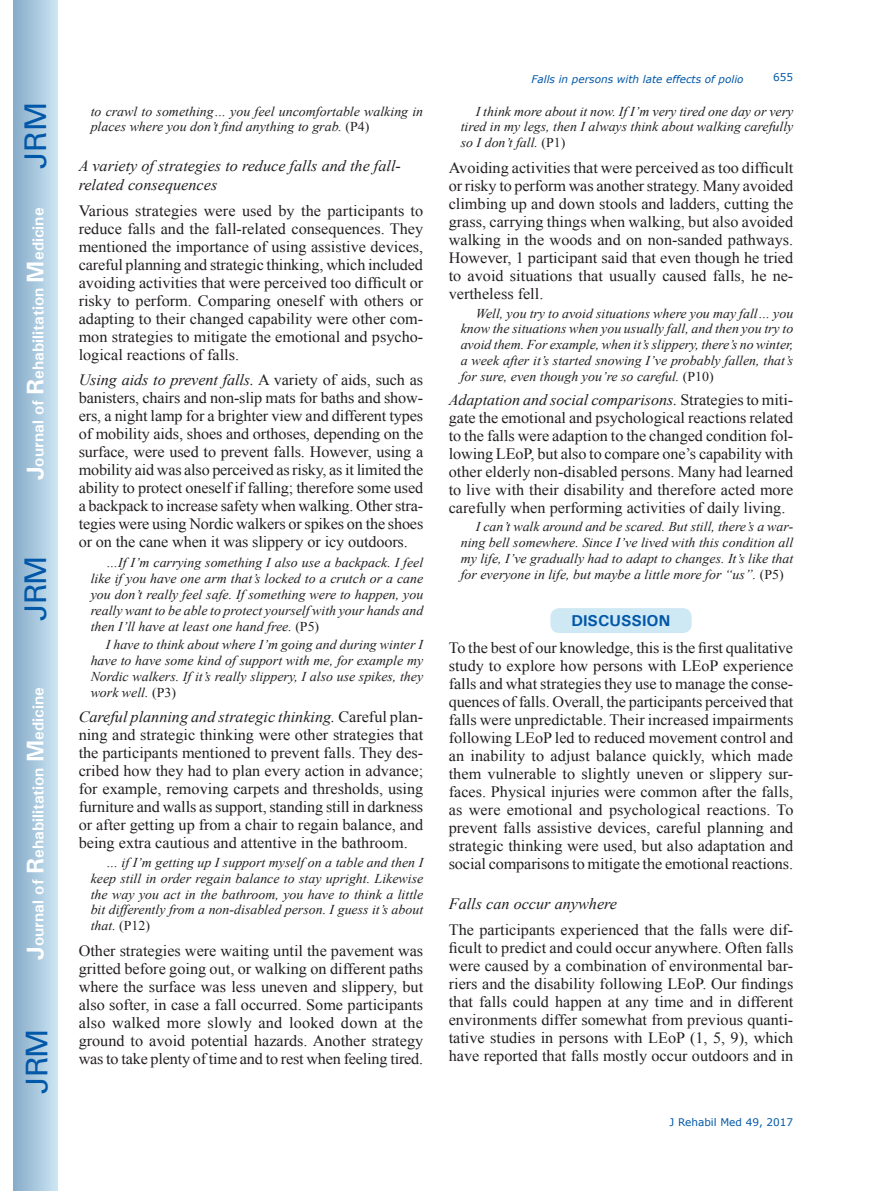
<style>
.page{position:relative;width:872px;height:1191px;background:#fff}
.page>*{position:absolute;margin:0;border:0;box-sizing:border-box;transform-origin:0 0}
.t1{font:30px "Univers";letter-spacing:-.03em;color:#0157a8}
.t2{font:15.75px/18px "Times New Roman";color:#231f20;text-align:justify}
.t3{font:italic 15.75px/18.9px "Times New Roman";color:#231f20}
.t4{font:700 15.75px "Univers";color:#fff}
.t5{font:700 15.75px "Univers";color:#0157a8}
.t6{font:italic 13.5px/15.8px "Times New Roman";color:#231f20;text-align:justify}
.t7{font:italic 10.5px "Verdana";color:#0157a8}
.t8{font:10.5px "Verdana";color:#0157a8}
.s1{font-size:24px}
.s2{font-style:normal}
.s3{font-style:italic}
</style>
<div class="page">
<div style="left:14px;top:0;width:43px;height:1191px;background:linear-gradient(to right,#88acca,#cbe5f2)"></div>
<div style="left:549px;top:607px;width:143px;height:27px;background:#cee8f4;border-radius:10px"></div>
<div style="left:549px;top:606px;width:144px;height:28px;border:2px solid #fff;border-radius:10px"></div>
<h1 class="t1" style="left:18px;top:169px;width:68px;rotate:-90deg">JRM</h1>
<p class="t4" style="left:28px;top:480px;width:274px;rotate:-90deg"><span class="s1">J</span>ournal of <span class="s1">R</span>ehabilitation <span class="s1">M</span>edicine</p>
<h1 class="t1" style="left:18px;top:620px;width:67px;rotate:-90deg">JRM</h1>
<p class="t4" style="left:28px;top:959px;width:274px;rotate:-90deg"><span class="s1">J</span>ournal of <span class="s1">R</span>ehabilitation <span class="s1">M</span>edicine</p>
<h1 class="t1" style="left:19px;top:1093px;width:67px;rotate:-90deg">JRM</h1>
<p class="t6" style="left:91px;top:103px;width:334px">to crawl to something… you feel uncomfortable walking in places where you don’t find anything to grab. <span class="s2">(P4)</span></p>
<p class="t3" style="left:79px;top:156px;width:324px">A variety of strategies to reduce falls and the fall&shy;related consequences</p>
<p class="t2" style="left:79px;top:201px;width:346px">Various strategies were used by the participants to reduce falls and the fall-related consequences. They mentioned the importance of using assistive devices, careful planning and strategic thinking, which included avoiding activities that were perceived too difficult or risky to perform. Comparing oneself with others or adapting to their changed capability were other com&shy;mon strategies to mitigate the emotional and psycho&shy;logical reactions of falls.</p>
<p class="t2" style="left:79px;top:371px;width:346px"><span class="s3">Using aids to prevent falls.</span> A variety of aids, such as banisters, chairs and non-slip mats for baths and show&shy;ers, a night lamp for a brighter view and different types of mobility aids, shoes and orthoses, depending on the surface, were used to prevent falls. However, using a mobility aid was also perceived as risky, as it limited the ability to protect oneself if falling; therefore some used a backpack to increase safety when walking. Other stra&shy;tegies were using Nordic walkers or spikes on the shoes or on the cane when it was slippery or icy outdoors.</p>
<p class="t6" style="left:91px;top:554px;width:334px;text-indent:15px">…If I’m carrying something I also use a backpack. I feel like if you have one arm that’s locked to a crutch or a cane you don’t really feel safe. If something were to happen, you really want to be able to protect yourself with your hands and then I’ll have at least one hand free. <span class="s2">(P5)</span></p>
<p class="t6" style="left:91px;top:637px;width:334px;text-indent:15px">I have to think about where I’m going and during winter I have to have some kind of support with me, for example my Nordic walkers. If it’s really slippery, I also use spikes, they work well. <span class="s2">(P3)</span></p>
<p class="t2" style="left:79px;top:707px;width:346px"><span class="s3">Careful planning and strategic thinking.</span> Careful plan&shy;ning and strategic thinking were other strategies that the participants mentioned to prevent falls. They des&shy;cribed how they had to plan every action in advance; for example, removing carpets and thresholds, using furniture and walls as support, standing still in darkness or after getting up from a chair to regain balance, and being extra cautious and attentive in the bathroom.</p>
<p class="t6" style="left:91px;top:854px;width:334px;text-indent:15px">… if I’m getting up I support myself on a table and then I keep still in order regain balance to stay upright. Likewise the way you act in the bathroom, you have to think a little bit differently from a non-disabled person. I guess it’s about that. <span class="s2">(P12)</span></p>
<p class="t2" style="left:79px;top:941px;width:346px">Other strategies were waiting until the pavement was gritted before going out, or walking on different paths where the surface was less uneven and slippery, but also softer, in case a fall occurred. Some participants also walked more slowly and looked down at the ground to avoid potential hazards. Another strategy was to take plenty of time and to rest when feeling tired.</p>
<p class="t7" style="left:531px;top:72px;width:214px">Falls in persons with late effects of polio</p>
<p class="t8" style="left:773px;top:70px;width:22px">655</p>
<p class="t6" style="left:461px;top:103px;width:334px;text-indent:15px">I think more about it now. If I’m very tired one day or very tired in my legs, then I always think about walking carefully so I don’t fall. <span class="s2">(P1)</span></p>
<p class="t2" style="left:449px;top:158px;width:346px">Avoiding activities that were perceived as too difficult or risky to perform was another strategy. Many avoided climbing up and down stools and ladders, cutting the grass, carrying things when walking, but also avoided walking in the woods and on non-sanded pathways.<br>However, 1 participant said that even though he tried to avoid situations that usually caused falls, he ne&shy;vertheless fell.</p>
<p class="t6" style="left:461px;top:305px;width:334px;text-indent:15px">Well, you try to avoid situations where you may fall… you know the situations when you usually fall, and then you try to avoid them. For example, when it’s slippery, there’s no winter, a week after it’s started snowing I’ve probably fallen, that’s for sure, even though you’re so careful. <span class="s2">(P10)</span></p>
<p class="t2" style="left:449px;top:390px;width:346px"><span class="s3">Adaptation and social comparisons.</span> Strategies to miti&shy;gate the emotional and psychological reactions related to the falls were adaption to the changed condition fol&shy;lowing LEoP, but also to compare one’s capability with other elderly non-disabled persons. Many had learned to live with their disability and therefore acted more carefully when performing activities of daily living.</p>
<p class="t6" style="left:461px;top:518px;width:334px;text-indent:15px">I can’t walk around and be scared. But still, there’s a war&shy;ning bell somewhere. Since I’ve lived with this condition all my life, I’ve gradually had to adapt to changes. It’s like that for everyone in life, but maybe a little more for “us”. <span class="s2">(P5)</span></p>
<p class="t5" style="left:571px;top:610px;width:100px">DISCUSSION</p>
<p class="t2" style="left:449px;top:638px;width:346px">To the best of our knowledge, this is the first qualitative study to explore how persons with LEoP experience falls and what strategies they use to manage the conse&shy;quences of falls. Overall, the participants perceived that falls were unpredictable. Their increased impairments following LEoP led to reduced movement control and an inability to adjust balance quickly, which made them vulnerable to slightly uneven or slippery sur&shy;faces. Physical injuries were common after the falls, as were emotional and psychological reactions. To prevent falls assistive devices, careful planning and strategic thinking were used, but also adaptation and social comparisons to mitigate the emotional reactions.</p>
<p class="t3" style="left:449px;top:894px;width:170px">Falls can occur anywhere</p>
<p class="t2" style="left:449px;top:920px;width:346px">The participants experienced that the falls were dif&shy;ficult to predict and could occur anywhere. Often falls were caused by a combination of environmental bar&shy;riers and the disability following LEoP. Our findings that falls could happen at any time and in different environments differ somewhat from previous quanti&shy;tative studies in persons with LEoP (1, 5, 9), which have reported that falls mostly occur outdoors and in</p>
<p class="t8" style="left:669px;top:1114px;width:125px">J Rehabil Med 49, 2017</p>
</div>
